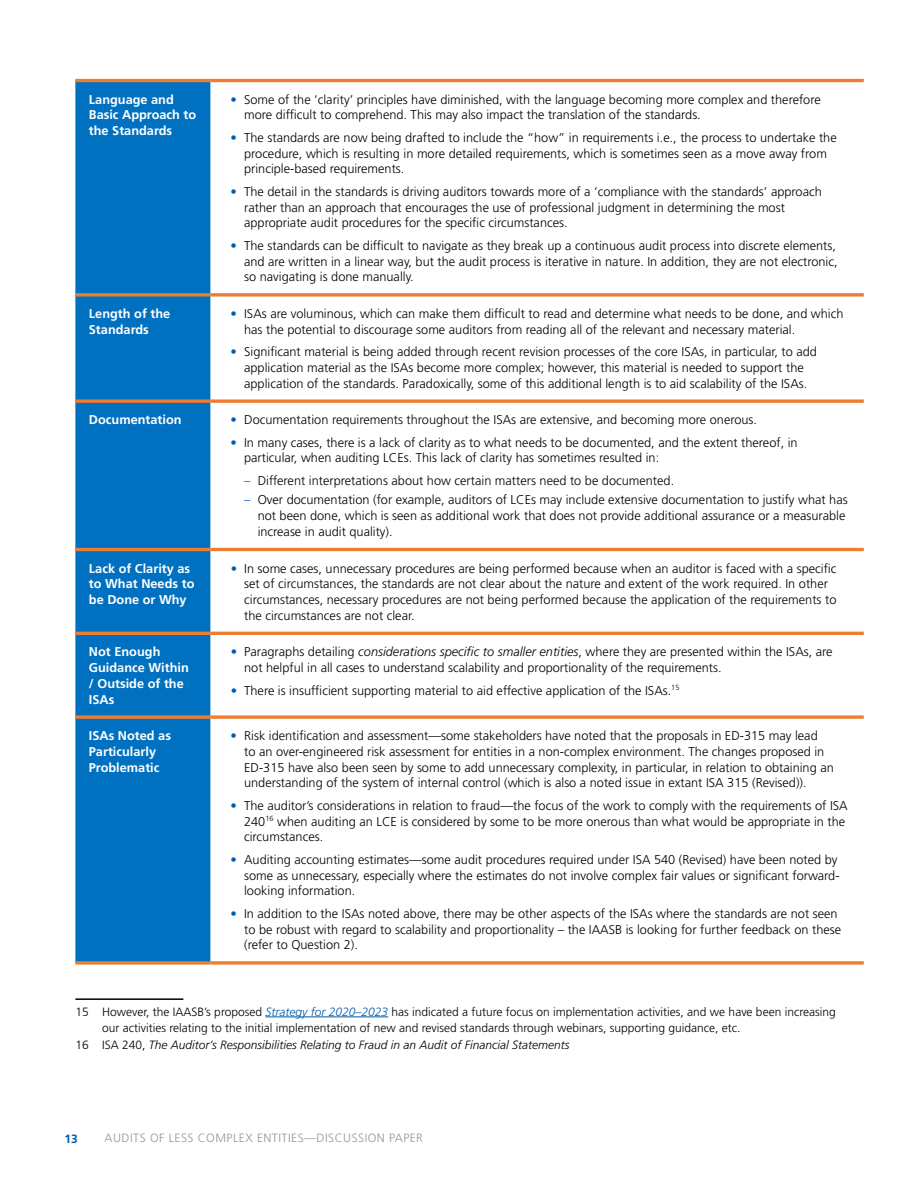
<style>
.page{position:relative;width:918px;height:1188px;background:#fff}
.page>*{position:absolute;margin:0;border:0;box-sizing:border-box;transform-origin:0 0}
.t1{font:300 12.75px/15.8px "Frutiger LT Std";color:#000}
.t2{font:700 12.75px/15.8px "Frutiger LT Std";color:#fff}
.t3{font:300 12px "Frutiger LT Std";color:#000}
.t4{font:italic 300 12px "Frutiger LT Std";color:#000}
.t5{font:300 12px "Frutiger LT Std";letter-spacing:.04em;color:#939598}
.t6{font:700 12px "Frutiger LT Std";color:#005baa}
.s1{color:#005baa}
.s2{font-style:italic}
.s3{font-style:italic;color:#005baa}
.s4{font-style:normal}
</style>
<div class="page">
<div style="left:75px;top:82px;width:135px;height:879px;background:#0070c0"></div>
<hr style="left:75px;top:79px;width:135px;height:3px;background:#ed7d31">
<hr style="left:210px;top:79px;width:654px;height:3px;background:#ed7d31">
<svg style="left:75px;top:293px;width:135px;height:4px"></svg>
<svg style="left:210px;top:293px;width:654px;height:4px;background:#ef9150"></svg>
<svg style="left:75px;top:399px;width:135px;height:4px"></svg>
<svg style="left:210px;top:399px;width:654px;height:4px;background:#ef9150"></svg>
<hr style="left:75px;top:548px;width:135px;height:3px;background:#ed7d31">
<hr style="left:210px;top:548px;width:654px;height:3px;background:#ed7d31">
<hr style="left:75px;top:632px;width:135px;height:3px;background:#ed7d31">
<hr style="left:210px;top:632px;width:654px;height:3px;background:#ed7d31">
<svg style="left:75px;top:715px;width:135px;height:4px"></svg>
<svg style="left:210px;top:715px;width:654px;height:4px;background:#ef9050"></svg>
<svg style="left:75px;top:961px;width:135px;height:4px"></svg>
<svg style="left:210px;top:961px;width:654px;height:4px;background:#ef9150"></svg>
<hr style="left:75px;top:998px;width:108px;height:2px;background:#000">
<hr style="left:265px;top:1017px;width:123px;height:1px;background:#005baa">
<p class="t2" style="left:89px;top:91px;width:109px">Language and<br>Basic Approach to the Standards</p>
<p class="t1" style="left:244px;top:91px;width:578px;text-indent:-14px"><span class="s1">•</span> Some of the ‘clarity’ principles have diminished, with the language becoming more complex and therefore more difficult to comprehend. This may also impact the translation of the standards.</p>
<p class="t1" style="left:244px;top:130px;width:594px;text-indent:-14px"><span class="s1">•</span> The standards are now being drafted to include the “how” in requirements i.e., the process to undertake the procedure, which is resulting in more detailed requirements, which is sometimes seen as a move away from principle-based requirements.</p>
<p class="t1" style="left:244px;top:184px;width:579px;text-indent:-14px"><span class="s1">•</span> The detail in the standards is driving auditors towards more of a ‘compliance with the standards’ approach rather than an approach that encourages the use of professional judgment in determining the most appropriate audit procedures for the specific circumstances.</p>
<p class="t1" style="left:244px;top:238px;width:595px;text-indent:-14px"><span class="s1">•</span> The standards can be difficult to navigate as they break up a continuous audit process into discrete elements, and are written in a linear way, but the audit process is iterative in nature. In addition, they are not electronic, so navigating is done manually.</p>
<p class="t2" style="left:89px;top:306px;width:83px">Length of the<br>Standards</p>
<p class="t1" style="left:244px;top:306px;width:601px;text-indent:-14px"><span class="s1">•</span> ISAs are voluminous, which can make them difficult to read and determine what needs to be done, and which has the potential to discourage some auditors from reading all of the relevant and necessary material.</p>
<p class="t1" style="left:231px;top:344px;width:588px;text-align:center"><span class="s1">•</span> Significant material is being added through recent revision processes of the core ISAs, in particular, to add application material as the ISAs become more complex; however, this material is needed to support the application of the standards. Paradoxically, some of this additional length is to aid scalability of the ISAs.</p>
<p class="t2" style="left:89px;top:412px;width:94px">Documentation</p>
<p class="t1" style="left:231px;top:412px;width:528px"><span class="s1">•</span> Documentation requirements throughout the ISAs are extensive, and becoming more onerous.</p>
<p class="t1" style="left:244px;top:435px;width:555px;text-indent:-14px"><span class="s1">•</span> In many cases, there is a lack of clarity as to what needs to be documented, and the extent thereof, in particular, when auditing LCEs. This lack of clarity has sometimes resulted in:</p>
<p class="t1" style="left:244px;top:473px;width:432px"><span class="s1">–</span> Different interpretations about how certain matters need to be documented.</p>
<p class="t1" style="left:258px;top:492px;width:592px;text-indent:-14px"><span class="s1">–</span> Over documentation (for example, auditors of LCEs may include extensive documentation to justify what has not been done, which is seen as additional work that does not provide additional assurance or a measurable increase in audit quality).</p>
<p class="t2" style="left:89px;top:560px;width:107px">Lack of Clarity as to What Needs to be Done or Why</p>
<p class="t1" style="left:244px;top:560px;width:594px;text-indent:-14px"><span class="s1">•</span> In some cases, unnecessary procedures are being performed because when an auditor is faced with a specific set of circumstances, the standards are not clear about the nature and extent of the work required. In other circumstances, necessary procedures are not being performed because the application of the requirements to the circumstances are not clear.</p>
<p class="t2" style="left:89px;top:644px;width:101px">Not Enough<br>Guidance Within / Outside of the<br>ISAs</p>
<p class="t1" style="left:244px;top:644px;width:590px;text-indent:-14px"><span class="s1">•</span> Paragraphs detailing <span class="s2">considerations specific to smaller entities</span>, where they are presented within the ISAs, are not helpful in all cases to understand scalability and proportionality of the requirements.</p>
<p class="t1" style="left:231px;top:682px;width:450px"><span class="s1">•</span> There is insufficient supporting material to aid effective application of the ISAs.<sup>15</sup></p>
<p class="t2" style="left:89px;top:728px;width:84px">ISAs Noted as<br>Particularly<br>Problematic</p>
<p class="t1" style="left:244px;top:728px;width:591px;text-indent:-14px"><span class="s1">•</span> Risk identification and assessment—some stakeholders have noted that the proposals in ED-315 may lead<br>to an over-engineered risk assessment for entities in a non-complex environment. The changes proposed in ED-315 have also been seen by some to add unnecessary complexity, in particular, in relation to obtaining an understanding of the system of internal control (which is also a noted issue in extant ISA 315 (Revised)).</p>
<p class="t1" style="left:244px;top:798px;width:605px;text-indent:-13px"><span class="s1">•</span> The auditor’s considerations in relation to fraud—the focus of the work to comply with the requirements of ISA<br>240<sup>16</sup> when auditing an LCE is considered by some to be more onerous than what would be appropriate in the circumstances.</p>
<p class="t1" style="left:244px;top:852px;width:597px;text-indent:-14px"><span class="s1">•</span> Auditing accounting estimates—some audit procedures required under ISA 540 (Revised) have been noted by some as unnecessary, especially where the estimates do not involve complex fair values or significant forward&shy;looking information.</p>
<p class="t1" style="left:244px;top:906px;width:599px;text-indent:-14px"><span class="s1">•</span> In addition to the ISAs noted above, there may be other aspects of the ISAs where the standards are not seen to be robust with regard to scalability and proportionality – the IAASB is looking for further feedback on these (refer to Question 2).</p>
<p class="t3" style="left:75px;top:1005px;width:762px">15 However, the IAASB’s proposed <span class="s3">Strategy for 2020–2023</span> has indicated a future focus on implementation activities, and we have been increasing</p>
<p class="t3" style="left:102px;top:1021px;width:640px">our activities relating to the initial implementation of new and revised standards through webinars, supporting guidance, etc.</p>
<p class="t4" style="left:75px;top:1038px;width:496px"><span class="s4">16 ISA 240,</span> The Auditor’s Responsibilities Relating to Fraud in an Audit of Financial Statements</p>
<p class="t6" style="left:65px;top:1131px;width:15px">13</p>
<p class="t5" style="left:105px;top:1131px;width:320px">AUDITS OF LESS COMPLEX ENTITIES—DISCUSSION PAPER</p>
</div>
